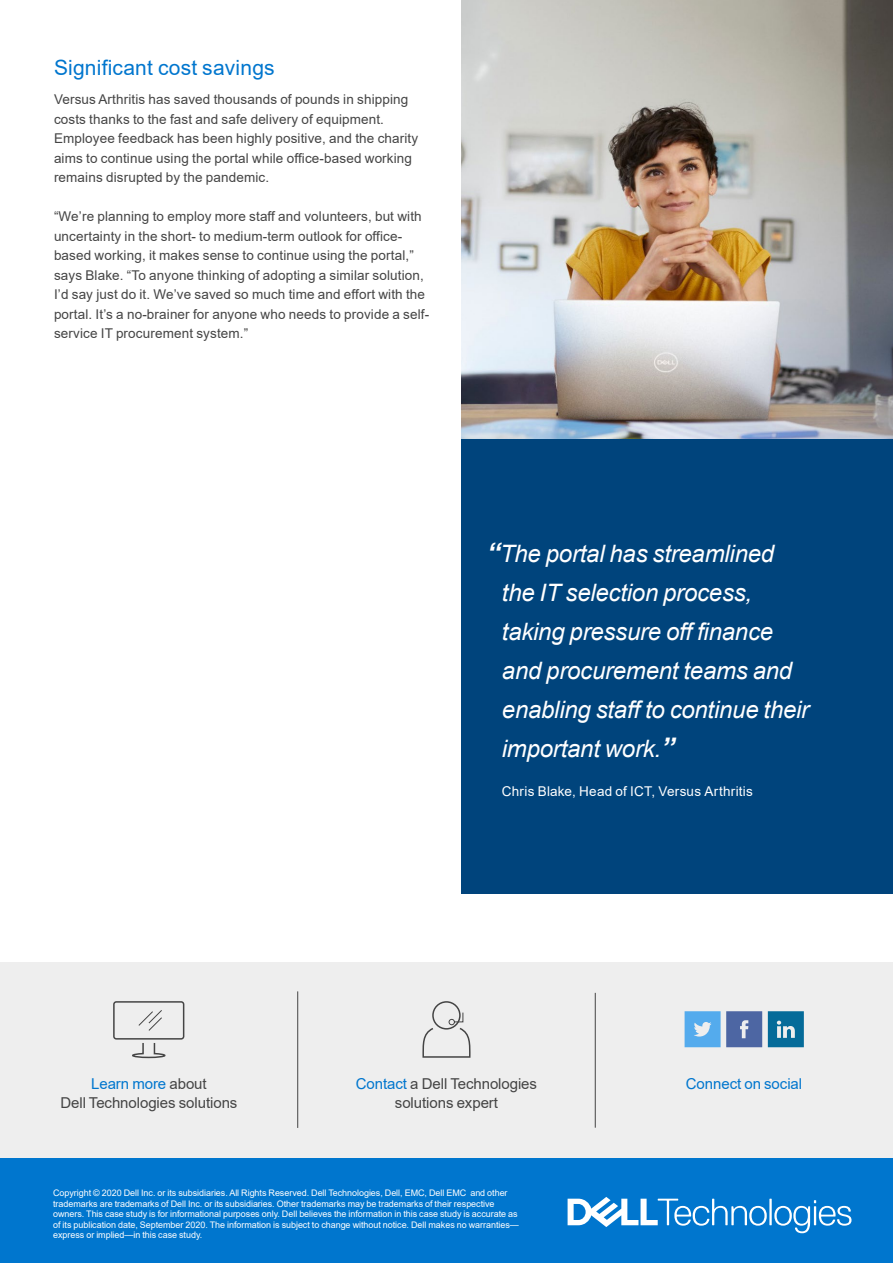
<style>
.page{position:relative;width:893px;height:1263px;background:#fff}
.page>*{position:absolute;margin:0;border:0;box-sizing:border-box;transform-origin:0 0}
.t1{font:italic 24px/39px "Arial";letter-spacing:-.01em;color:#fff}
.t2{font:21px "Arial";letter-spacing:.01em;color:#0076ce}
.t3{font:15px/19.5px "Arial";letter-spacing:-.005em;color:#444;text-align:center}
.t4{font:15px "Arial";letter-spacing:-.005em;color:#0076ce}
.t5{font:13.5px/19.5px "Arial";letter-spacing:.01em;color:#444}
.t6{font:13.5px "Arial";letter-spacing:.015em;color:#fff}
.t7{font:9px/10.5px "Arial";letter-spacing:-.005em;color:#fff}
.s1{font-weight:700;font-size:27px}
.s2{color:#444}
.s3{color:#0076ce}
</style>
<div class="page">
<div style="left:0;top:1157px;width:893px;height:106px;background:#0076ce"></div>
<svg style="left:568px;top:1197px;width:283px;height:36px"></svg>
<div style="left:0;top:962px;width:893px;height:195px;background:#eee"></div>
<hr style="left:297px;top:991px;width:1px;height:137px;background:#444">
<hr style="left:595px;top:993px;width:1px;height:135px;background:#444">
<div style="left:432px;top:1001px;width:29px;height:28px;border:2px solid #444;border-radius:50%"></div>
<svg style="left:422px;top:1012px;width:49px;height:46px"></svg>
<div style="left:113px;top:1001px;width:71px;height:38px;border:2px solid #444;border-radius:2px"></div>
<svg style="left:138px;top:1010px;width:24px;height:21px"></svg>
<svg style="left:132px;top:1043px;width:34px;height:16px"></svg>
<svg style="left:685px;top:1011px;width:77px;height:36px;background:#6a98cd"></svg>
<svg style="left:768px;top:1011px;width:36px;height:36px"></svg>
<img style="left:461px;top:0;width:432px;height:439px">
<div style="left:461px;top:439px;width:432px;height:455px;background:#00447c"></div>
<h2 class="t2" style="left:54px;top:53px;width:222px">Significant cost savings</h2>
<p class="t5" style="left:54px;top:89px;width:366px">Versus Arthritis has saved thousands of pounds in shipping costs thanks to the fast and safe delivery of equipment.<br>Employee feedback has been highly positive, and the charity aims to continue using the portal while office-based working remains disrupted by the pandemic.</p>
<p class="t5" style="left:54px;top:206px;width:377px">“We’re planning to employ more staff and volunteers, but with uncertainty in the short- to medium-term outlook for office&shy;based working, it makes sense to continue using the portal,” says Blake. “To anyone thinking of adopting a similar solution, I’d say just do it. We’ve saved so much time and effort with the portal. It’s a no-brainer for anyone who needs to provide a self&shy;service IT procurement system.”</p>
<h1 class="t1" style="left:502px;top:535px;width:309px;text-indent:-15px"><span class="s1">“</span>The portal has streamlined the IT selection process, taking pressure off finance and procurement teams and enabling staff to continue their important work.<span class="s1">”</span></h1>
<p class="t6" style="left:502px;top:782px;width:252px">Chris Blake, Head of ICT, Versus Arthritis</p>
<p class="t4" style="left:91px;top:1073px;width:117px">Learn more <span class="s2">about</span></p>
<p class="t4" style="left:686px;top:1073px;width:118px">Connect on social</p>
<p class="t3" style="left:60px;top:1093px;width:179px">Dell Technologies solutions</p>
<p class="t3" style="left:356px;top:1074px;width:183px"><span class="s3">Contact</span> a Dell Technologies solutions expert</p>
<p class="t7" style="left:53px;top:1188px;width:467px">Copyright © 2020 Dell Inc. or its subsidiaries. All Rights Reserved. Dell Technologies, Dell, EMC, Dell EMC and other trademarks are trademarks of Dell Inc. or its subsidiaries. Other trademarks may be trademarks of their respective owners. This case study is for informational purposes only. Dell believes the information in this case study is accurate as of its publication date, September 2020. The information is subject to change without notice. Dell makes no warranties— express or implied—in this case study.</p>
</div>
